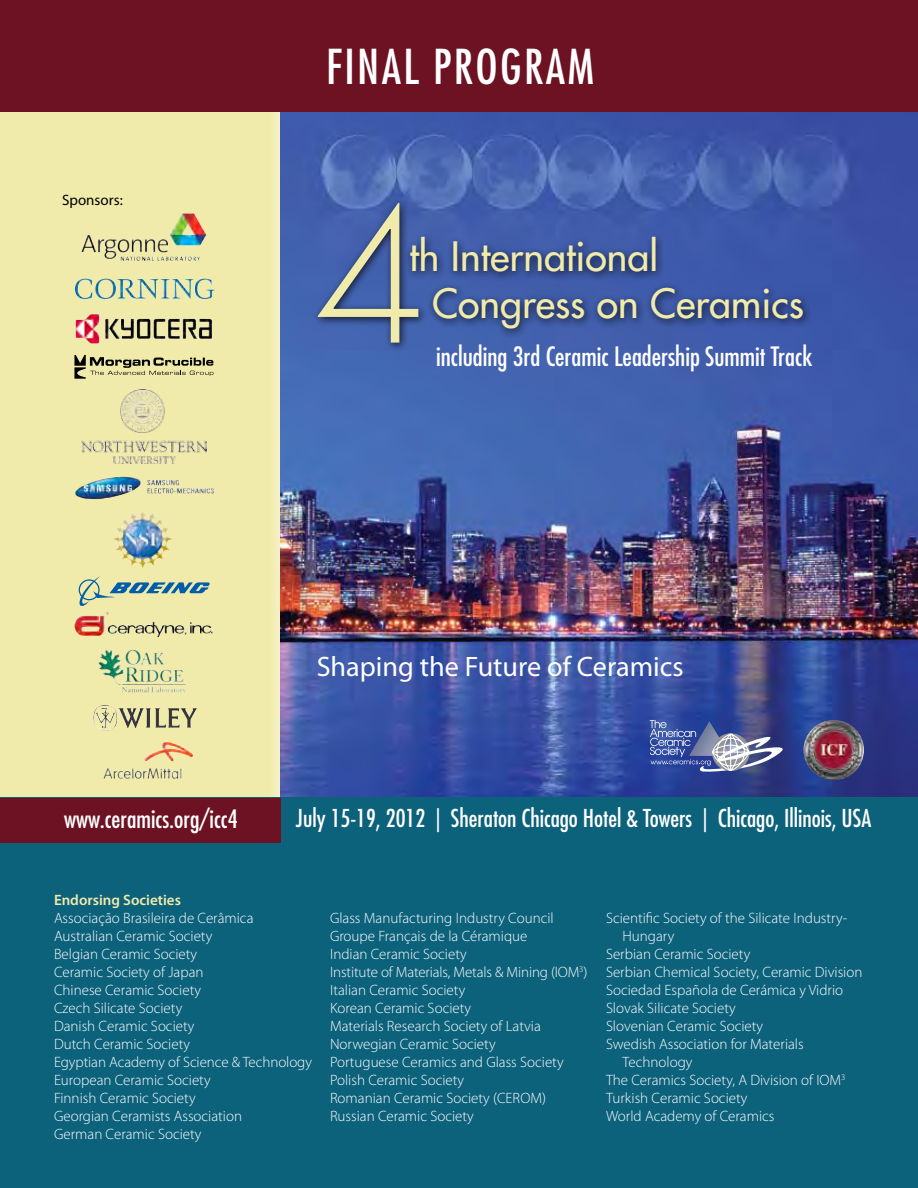
<style>
.page{position:relative;width:918px;height:1188px;background:#fff}
.page>*{position:absolute;margin:0;border:0;box-sizing:border-box;transform-origin:0 0}
.t1{font:300 179.1px "Futura";color:#f1ebab}
.t2{font:condensed 46.8px "Futura";letter-spacing:.05em;color:#fff}
.t3{font:39.45px "Futura";color:#f1ebab}
.t4{font:28.2px "Myriad Pro";color:#fff}
.t5{font:condensed 25.95px "Futura";color:#fff}
.t6{font:condensed 24.6px "Futura";color:#fff}
.t7{font:condensed 24px "Futura";color:#fff}
.t8{font:300 15px/18px "Myriad Pro";color:#fff}
.t9{font:600 15px "Myriad Pro";color:#f1ebab}
.t10{font:15px "Myriad Pro";color:#000}
</style>
<div class="page">
<div style="left:0;top:70px;width:294px;height:729px;background:#f1ebab"></div>
<img style="left:281px;top:111px;width:637px;height:686px">
<div style="left:0;top:797px;width:918px;height:391px;background:#0c617b"></div>
<svg style="left:650px;top:720px;width:133px;height:52px;background:#6673a7"></svg>
<div style="left:404px;top:232px;width:408px;height:107px;background:#000;opacity:.75"></div>
<div style="left:312px;top:197px;width:116px;height:155px;background:#000;opacity:.75"></div>
<img style="left:804px;top:720px;width:60px;height:60px;border-radius:30px">
<div style="left:0;top:0;width:918px;height:111px;background:#6d1223"></div>
<div style="left:0;top:798px;width:281px;height:44px;background:#6d1223"></div>
<img style="left:170px;top:214px;width:32px;height:31px">
<img style="left:81px;top:389px;width:125px;height:75px">
<img style="left:75px;top:477px;width:104px;height:22px">
<img style="left:96px;top:705px;width:48px;height:23px">
<img style="left:75px;top:612px;width:78px;height:24px">
<svg style="left:131px;top:512px;width:11px;height:5px"></svg>
<svg style="left:79px;top:576px;width:131px;height:30px"></svg>
<svg style="left:74px;top:355px;width:139px;height:24px"></svg>
<img style="left:75px;top:279px;width:18px;height:20px">
<img style="left:76px;top:314px;width:136px;height:30px">
<img style="left:100px;top:649px;width:11px;height:15px">
<img style="left:156px;top:743px;width:29px;height:9px">
<p class="t10" style="left:62px;top:191px;width:62px">Sponsors:</p>
<h2 class="t2" style="left:326px;top:38px;width:269px">Final Program</h2>
<h1 class="t1" style="left:316px;top:169px;width:113px">4</h1>
<h3 class="t3" style="left:409px;top:231px;width:250px">th International</h3>
<h3 class="t3" style="left:432px;top:278px;width:373px">Congress on Ceramics</h3>
<h3 class="t5" style="left:436px;top:341px;width:378px">including 3rd Ceramic Leadership Summit Track</h3>
<h3 class="t6" style="left:64px;top:804px;width:175px">www.ceramics.org/icc4</h3>
<h3 class="t4" style="left:317px;top:649px;width:368px">Shaping the Future of Ceramics</h3>
<h3 class="t7" style="left:296px;top:804px;width:577px">July 15-19, 2012 | Sheraton Chicago Hotel &amp; Towers | Chicago, Illinois, USA</h3>
<p class="t9" style="left:54px;top:891px;width:128px">Endorsing Societies</p>
<p class="t8" style="left:54px;top:909px;width:259px">Associação Brasileira de Cerâmica<br>Australian Ceramic Society<br>Belgian Ceramic Society<br>Ceramic Society of Japan<br>Chinese Ceramic Society<br>Czech Silicate Society<br>Danish Ceramic Society<br>Dutch Ceramic Society<br>Egyptian Academy of Science &amp; Technology<br>European Ceramic Society<br>Finnish Ceramic Society<br>Georgian Ceramists Association<br>German Ceramic Society</p>
<p class="t8" style="left:330px;top:909px;width:259px">Glass Manufacturing Industry Council<br>Groupe Français de la Céramique<br>Indian Ceramic Society<br>Institute of Materials, Metals &amp; Mining (IOM<sup>3</sup>)<br>Italian Ceramic Society<br>Korean Ceramic Society<br>Materials Research Society of Latvia<br>Norwegian Ceramic Society<br>Portuguese Ceramics and Glass Society<br>Polish Ceramic Society<br>Romanian Ceramic Society (CEROM)<br>Russian Ceramic Society</p>
<p class="t8" style="left:606px;top:909px;width:243px">Scientific Society of the Silicate Industry-</p>
<p class="t8" style="left:623px;top:927px;width:53px">Hungary</p>
<p class="t8" style="left:606px;top:945px;width:146px">Serbian Ceramic Society</p>
<p class="t8" style="left:606px;top:963px;width:258px">Serbian Chemical Society, Ceramic Division</p>
<p class="t8" style="left:606px;top:981px;width:239px">Sociedad Española de Cerámica y Vidrio</p>
<p class="t8" style="left:606px;top:999px;width:131px">Slovak Silicate Society</p>
<p class="t8" style="left:606px;top:1017px;width:159px">Slovenian Ceramic Society</p>
<p class="t8" style="left:606px;top:1035px;width:199px">Swedish Association for Materials</p>
<p class="t8" style="left:623px;top:1053px;width:71px">Technology</p>
<p class="t8" style="left:606px;top:1071px;width:241px">The Ceramics Society, A Division of IOM<sup>3</sup></p>
<p class="t8" style="left:606px;top:1089px;width:143px">Turkish Ceramic Society</p>
<p class="t8" style="left:606px;top:1107px;width:170px">World Academy of Ceramics</p>
</div>
